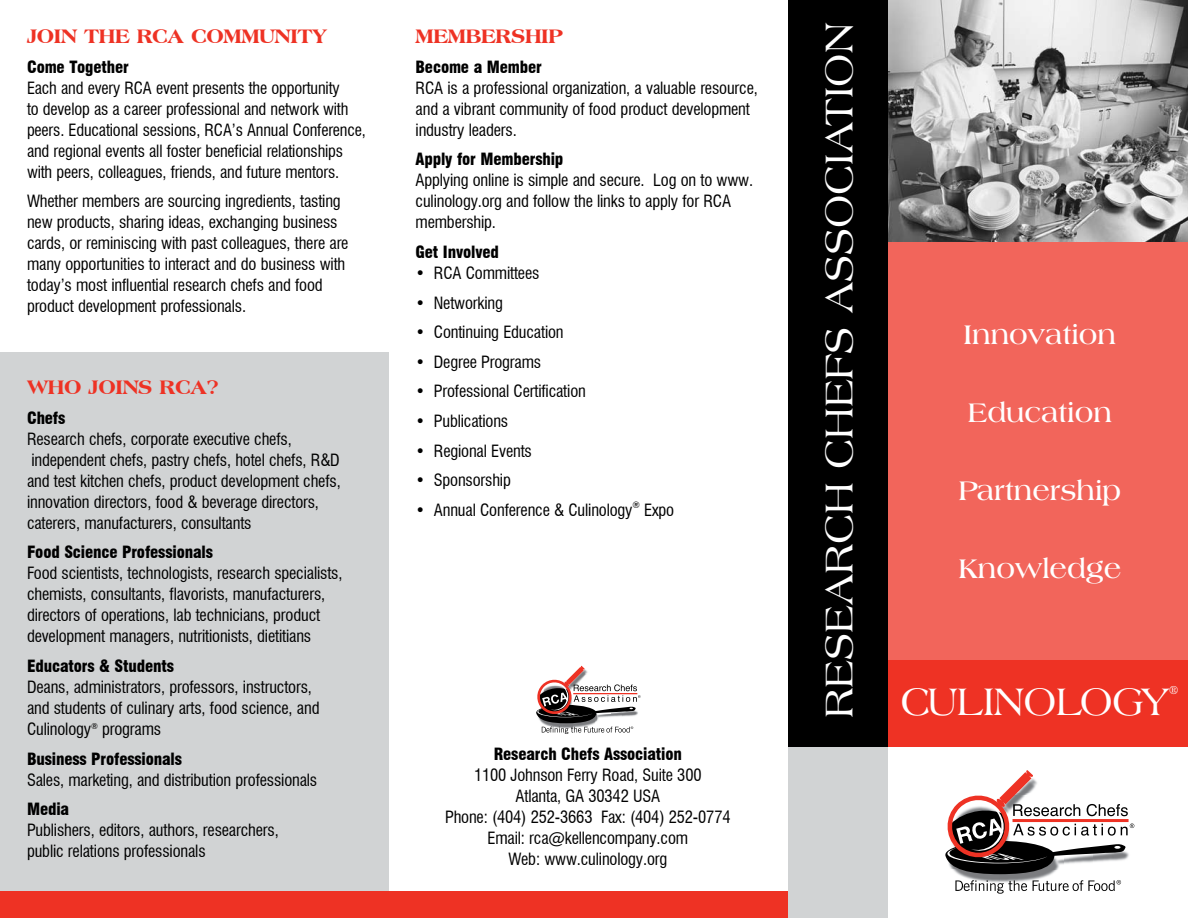
<style>
.page{position:relative;width:1188px;height:918px;background:#fff}
.page>*{position:absolute;margin:0;border:0;box-sizing:border-box;transform-origin:0 0}
.t1{font:40.95px "Americana BT";color:#fff}
.t2{font:40.5px "Americana BT";letter-spacing:-.01em;color:#fff}
.t3{font:700 28.5px "Americana BT";color:#fff}
.t4{font:800 21px "Americana BT";letter-spacing:-.015em;color:#ee3224}
.t5{font:condensed 16.5px/21px "Swiss 721 BT";letter-spacing:-.01em;color:#000}
.t6{font:900 condensed 16.5px "Swiss 721 BT";letter-spacing:-.01em;color:#000}
.t7{font:12px "Americana BT";color:#fff}
.t8{font:condensed 9px "Swiss 721 BT";color:#000}
</style>
<div class="page">
<div style="left:0;top:353px;width:389px;height:538px;background:#d1d3d4"></div>
<div style="left:0;top:891px;width:788px;height:27px;background:#ee3224"></div>
<svg style="left:536px;top:665px;width:105px;height:69px"></svg>
<img style="left:958px;top:874px;width:42px;height:6px">
<img style="left:1000px;top:874px;width:52px;height:17px">
<svg style="left:955px;top:880px;width:72px;height:14px"></svg>
<svg style="left:945px;top:770px;width:189px;height:104px"></svg>
<svg style="left:1033px;top:880px;width:88px;height:11px"></svg>
<div style="left:875px;top:236px;width:313px;height:500px;background:#f2655b"></div>
<div style="left:880px;top:660px;width:308px;height:87px;background:#ee3224"></div>
<div style="left:788px;top:735px;width:100px;height:183px;background:#d1d3d4"></div>
<img style="left:888px;top:0;width:300px;height:242px">
<div style="left:788px;top:0;width:100px;height:747px;background:#000"></div>
<p class="t4" style="left:27px;top:23px;width:302px">JOIN THE RCA COMMUNITY</p>
<p class="t6" style="left:27px;top:57px;width:103px">Come Together</p>
<p class="t5" style="left:27px;top:77px;width:340px">Each and every RCA event presents the opportunity<br>to develop as a career professional and network with peers. Educational sessions, RCA’s Annual Conference, and regional events all foster beneficial relationships with peers, colleagues, friends, and future mentors.</p>
<p class="t5" style="left:27px;top:191px;width:323px">Whether members are sourcing ingredients, tasting new products, sharing ideas, exchanging business cards, or reminiscing with past colleagues, there are many opportunities to interact and do business with today’s most influential research chefs and food product development professionals.</p>
<p class="t4" style="left:27px;top:374px;width:193px">WHO JOINS RCA?</p>
<p class="t6" style="left:27px;top:408px;width:40px">Chefs</p>
<p class="t5" style="left:27px;top:428px;width:315px">Research chefs, corporate executive chefs, independent chefs, pastry chefs, hotel chefs, R&amp;D and test kitchen chefs, product development chefs, innovation directors, food &amp; beverage directors, caterers, manufacturers, consultants</p>
<p class="t6" style="left:27px;top:542px;width:187px">Food Science Professionals</p>
<p class="t5" style="left:27px;top:563px;width:317px">Food scientists, technologists, research specialists, chemists, consultants, flavorists, manufacturers, directors of operations, lab technicians, product development managers, nutritionists, dietitians</p>
<p class="t6" style="left:27px;top:656px;width:148px">Educators &amp; Students</p>
<p class="t5" style="left:27px;top:676px;width:294px">Deans, administrators, professors, instructors, and students of culinary arts, food science, and<br>Culinology<sup>®</sup> programs</p>
<p class="t6" style="left:27px;top:749px;width:157px">Business Professionals</p>
<p class="t5" style="left:27px;top:769px;width:292px">Sales, marketing, and distribution professionals</p>
<p class="t6" style="left:27px;top:799px;width:44px">Media</p>
<p class="t5" style="left:27px;top:820px;width:253px">Publishers, editors, authors, researchers, public relations professionals</p>
<p class="t4" style="left:416px;top:23px;width:149px">MEMBERSHIP</p>
<p class="t6" style="left:416px;top:57px;width:128px">Become a Member</p>
<p class="t5" style="left:416px;top:77px;width:344px">RCA is a professional organization, a valuable resource, and a vibrant community of food product development industry leaders.</p>
<p class="t6" style="left:416px;top:149px;width:149px">Apply for Membership</p>
<p class="t5" style="left:416px;top:170px;width:339px">Applying online is simple and secure. Log on to www. culinology.org and follow the links to apply for RCA membership.</p>
<p class="t6" style="left:416px;top:242px;width:85px">Get Involved</p>
<p class="t5" style="left:416px;top:262px;width:125px">• RCA Committees</p>
<p class="t5" style="left:416px;top:292px;width:89px">• Networking</p>
<p class="t5" style="left:416px;top:322px;width:150px">• Continuing Education</p>
<p class="t5" style="left:416px;top:351px;width:127px">• Degree Programs</p>
<p class="t5" style="left:416px;top:381px;width:172px">• Professional Certification</p>
<p class="t5" style="left:416px;top:411px;width:94px">• Publications</p>
<p class="t5" style="left:416px;top:440px;width:118px">• Regional Events</p>
<p class="t5" style="left:416px;top:470px;width:97px">• Sponsorship</p>
<p class="t5" style="left:416px;top:499px;width:219px">• Annual Conference &amp; Culinology</p>
<p class="t8" style="left:632px;top:500px;width:9px">®</p>
<p class="t5" style="left:644px;top:499px;width:32px">Expo</p>
<p class="t6" style="left:494px;top:744px;width:190px">Research Chefs Association</p>
<p class="t5" style="left:445px;top:764px;width:287px;text-align:center">1100 Johnson Ferry Road, Suite 300<br>Atlanta, GA 30342 USA<br>Phone: (404) 252-3663 Fax: (404) 252-0774<br>Email: rca@kellencompany.com<br>Web: www.culinology.org</p>
<h1 class="t1" style="left:815px;top:718px;width:696px;rotate:-90deg">RESEARCH CHEFS ASSOCIATION</h1>
<h3 class="t3" style="left:964px;top:317px;width:154px">Innovation</h3>
<h3 class="t3" style="left:968px;top:395px;width:146px">Education</h3>
<h3 class="t3" style="left:959px;top:473px;width:164px">Partnership</h3>
<h3 class="t3" style="left:958px;top:551px;width:164px">Knowledge</h3>
<h2 class="t2" style="left:900px;top:678px;width:270px">CULINOLOGY</h2>
<p class="t7" style="left:1169px;top:683px;width:11px">®</p>
</div>
